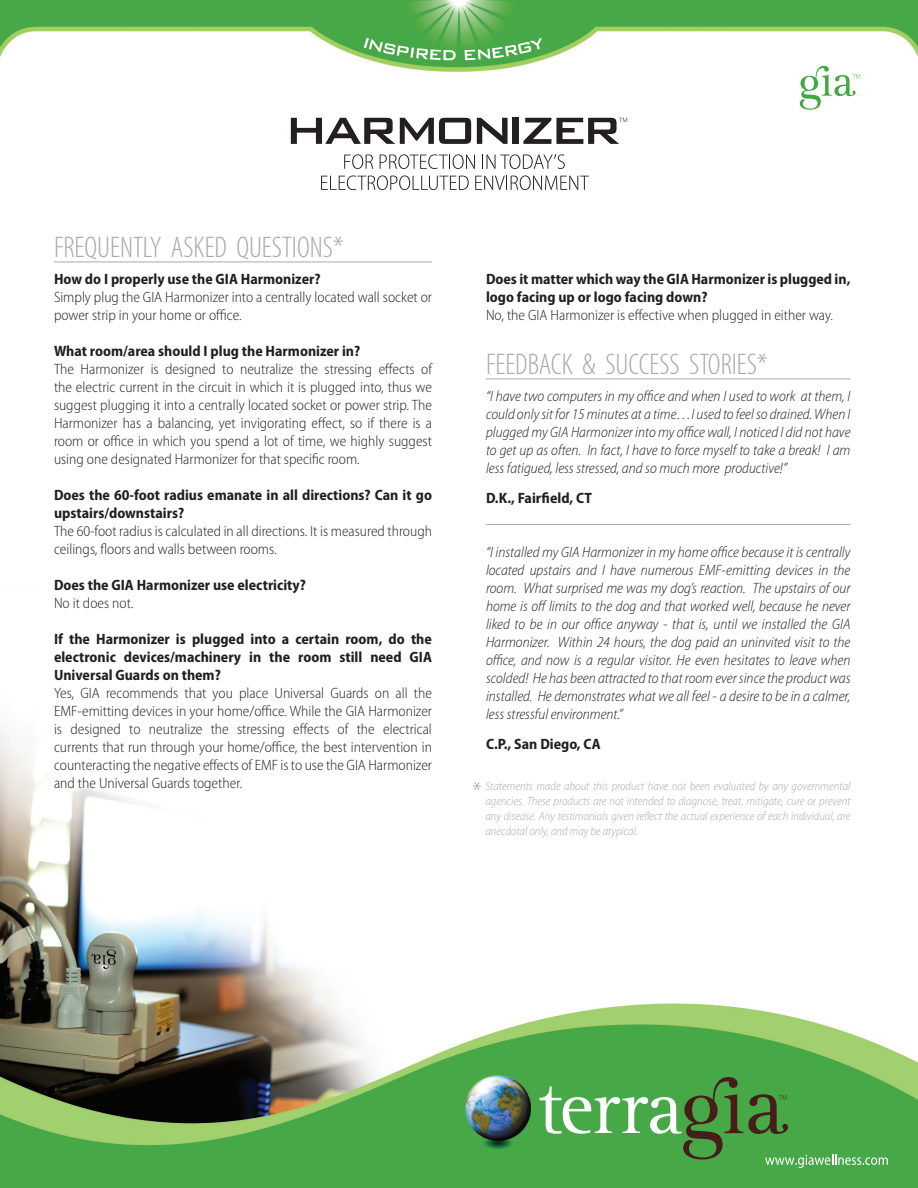
<style>
.page{position:relative;width:918px;height:1188px;background:#fff}
.page>*{position:absolute;margin:0;border:0;box-sizing:border-box;transform-origin:0 0}
.t1{font:300 condensed 30px "Myriad Pro";color:#a8a9ad}
.t2{font:300 semi-condensed 15px/18px "Myriad Pro";color:#231f20}
.t3{font:italic 300 semi-condensed 15px/18px "Myriad Pro";color:#231f20;text-align:justify}
.t4{font:700 semi-condensed 15px/18px "Myriad Pro";color:#231f20}
.t5{font:italic 300 semi-condensed 12px/15px "Myriad Pro";color:#a8a9ad;text-align:justify}
</style>
<div class="page">
<img style="left:0;top:0;width:918px;height:1188px">
<hr style="left:54px;top:262px;width:378px;height:1px;background:#a8a9ad">
<hr style="left:486px;top:379px;width:364px;height:1px;background:#a8a9ad">
<hr style="left:486px;top:524px;width:364px;height:1px;background:#a8a9ad">
<svg style="left:473px;top:782px;width:8px;height:8px"></svg>
<svg style="left:800px;top:65px;width:60px;height:45px"></svg>
<svg style="left:364px;top:38px;width:92px;height:22px;background:#73bc70"></svg>
<svg style="left:465px;top:38px;width:77px;height:22px;background:#71bc6f"></svg>
<svg style="left:539px;top:1075px;width:349px;height:93px;background:#53a550"></svg>
<svg style="left:344px;top:154px;width:29px;height:15px"></svg>
<svg style="left:380px;top:154px;width:95px;height:15px"></svg>
<svg style="left:482px;top:154px;width:83px;height:15px"></svg>
<svg style="left:321px;top:175px;width:148px;height:15px"></svg>
<svg style="left:475px;top:175px;width:114px;height:15px"></svg>
<svg style="left:291px;top:118px;width:180px;height:26px"></svg>
<svg style="left:477px;top:118px;width:31px;height:26px"></svg>
<div style="left:513px;top:118px;width:6px;height:26px;background:#231f20"></div>
<svg style="left:523px;top:118px;width:104px;height:26px"></svg>
<p class="t1" style="left:54px;top:231px;width:291px">FREQUENTLY ASKED QUESTIONS*</p>
<p class="t4" style="left:54px;top:270px;width:268px">How do I properly use the GIA Harmonizer?</p>
<p class="t2" style="left:54px;top:288px;width:379px">Simply plug the GIA Harmonizer into a centrally located wall socket or power strip in your home or office.</p>
<p class="t4" style="left:54px;top:342px;width:308px">What room/area should I plug the Harmonizer in?</p>
<p class="t2" style="left:54px;top:360px;width:380px;text-align:justify">The Harmonizer is designed to neutralize the stressing effects of the electric current in the circuit in which it is plugged into, thus we suggest plugging it into a centrally located socket or power strip. The Harmonizer has a balancing, yet invigorating effect, so if there is a room or office in which you spend a lot of time, we highly suggest using one designated Harmonizer for that specific room.</p>
<p class="t4" style="left:54px;top:486px;width:380px">Does the 60-foot radius emanate in all directions? Can it go upstairs/downstairs?</p>
<p class="t2" style="left:54px;top:522px;width:380px">The 60-foot radius is calculated in all directions. It is measured through ceilings, floors and walls between rooms.</p>
<p class="t4" style="left:54px;top:576px;width:254px">Does the GIA Harmonizer use electricity?</p>
<p class="t2" style="left:54px;top:594px;width:81px">No it does not.</p>
<p class="t4" style="left:54px;top:630px;width:379px;text-align:justify">If the Harmonizer is plugged into a certain room, do the electronic devices/machinery in the room still need GIA Universal Guards on them?</p>
<p class="t2" style="left:54px;top:684px;width:380px;text-align:justify">Yes, GIA recommends that you place Universal Guards on all the EMF-emitting devices in your home/office. While the GIA Harmonizer is designed to neutralize the stressing effects of the electrical currents that run through your home/office, the best intervention in counteracting the negative effects of EMF is to use the GIA Harmonizer and the Universal Guards together.</p>
<p class="t4" style="left:486px;top:270px;width:366px">Does it matter which way the GIA Harmonizer is plugged in, logo facing up or logo facing down?</p>
<p class="t2" style="left:486px;top:306px;width:349px">No, the GIA Harmonizer is effective when plugged in either way.</p>
<p class="t1" style="left:486px;top:348px;width:283px">FEEDBACK &amp; SUCCESS STORIES*</p>
<p class="t3" style="left:486px;top:388px;width:366px">“I have two computers in my office and when I used to work at them, I could only sit for 15 minutes at a time…I used to feel so drained. When I plugged my GIA Harmonizer into my office wall, I noticed I did not have to get up as often. In fact, I have to force myself to take a break! I am less fatigued, less stressed, and so much more productive!”</p>
<p class="t4" style="left:486px;top:489px;width:107px">D.K., Fairfield, CT</p>
<p class="t3" style="left:486px;top:544px;width:366px">“I installed my GIA Harmonizer in my home office because it is centrally located upstairs and I have numerous EMF-emitting devices in the room. What surprised me was my dog’s reaction. The upstairs of our home is off limits to the dog and that worked well, because he never liked to be in our office anyway - that is, until we installed the GIA Harmonizer. Within 24 hours, the dog paid an uninvited visit to the office, and now is a regular visitor. He even hesitates to leave when scolded! He has been attracted to that room ever since the product was installed. He demonstrates what we all feel - a desire to be in a calmer, less stressful environment.”</p>
<p class="t4" style="left:486px;top:735px;width:116px">C.P., San Diego, CA</p>
<p class="t5" style="left:485px;top:778px;width:367px">Statements made about this product have not been evaluated by any governmental agencies. These products are not intended to diagnose, treat, mitigate, cure or prevent any disease. Any testimonials given reflect the actual experience of each individual, are anecdotal only, and may be atypical.</p>
</div>
